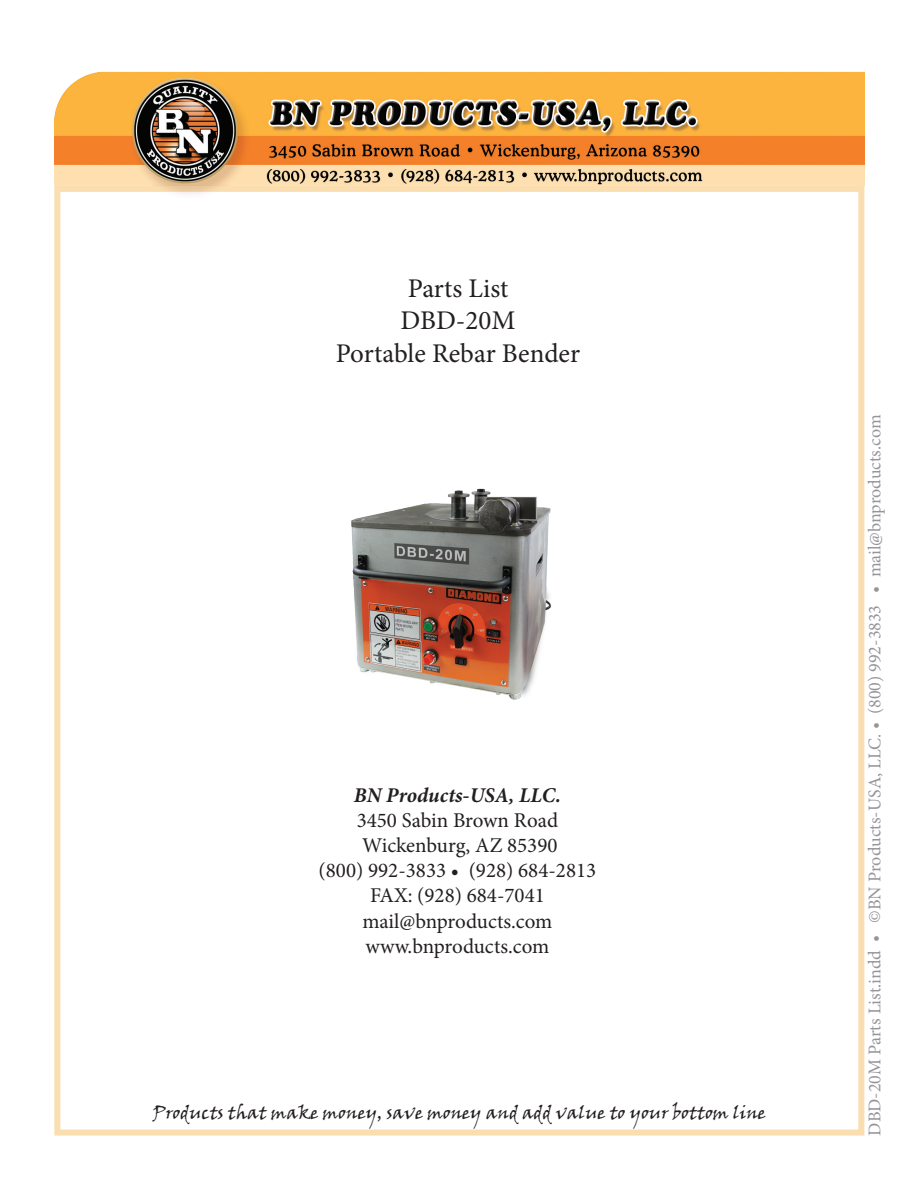
<style>
.page{position:relative;width:918px;height:1188px;background:#fff}
.page>*{position:absolute;margin:0;border:0;box-sizing:border-box;transform-origin:0 0}
.t1{font:27px "Minion Pro";color:#231f20}
.t2{font:21px "Minion Pro";color:#231f20}
.t3{font:italic 700 21px "Minion Pro";color:#231f20}
.t4{font:18px "Minion Pro";color:#939598}
.t5{font:18px "Viner Hand ITC";color:#231f20}
</style>
<div class="page">
<div style="left:54px;top:186px;width:810px;height:950px;border:6px solid #fbdeb0"></div>
<img style="left:54px;top:71px;width:810px;height:135px">
<img style="left:351px;top:488px;width:200px;height:212px">
<p class="t1" style="left:408px;top:270px;width:102px">Parts List</p>
<p class="t1" style="left:401px;top:303px;width:116px">DBD-20M</p>
<p class="t1" style="left:336px;top:335px;width:246px">Portable Rebar Bender</p>
<p class="t3" style="left:354px;top:780px;width:209px">BN Products-USA, LLC.</p>
<p class="t2" style="left:357px;top:806px;width:203px">3450 Sabin Brown Road</p>
<p class="t2" style="left:362px;top:831px;width:197px">Wickenburg, AZ 85390</p>
<p class="t2" style="left:319px;top:856px;width:279px">(800) 992-3833 • (928) 684-2813</p>
<p class="t2" style="left:370px;top:882px;width:176px">FAX: (928) 684-7041</p>
<p class="t2" style="left:362px;top:907px;width:192px">mail@bnproducts.com</p>
<p class="t2" style="left:365px;top:932px;width:186px">www.bnproducts.com</p>
<p class="t5" style="left:153px;top:1101px;width:615px">Products that make money, save money and add value to your bottom line</p>
<p class="t4" style="left:863px;top:1136px;width:723px;rotate:-90deg">DBD-20M Parts List.indd • ©BN Products-USA, LLC. • (800) 992-3833 • mail@bnproducts.com</p>
</div>
